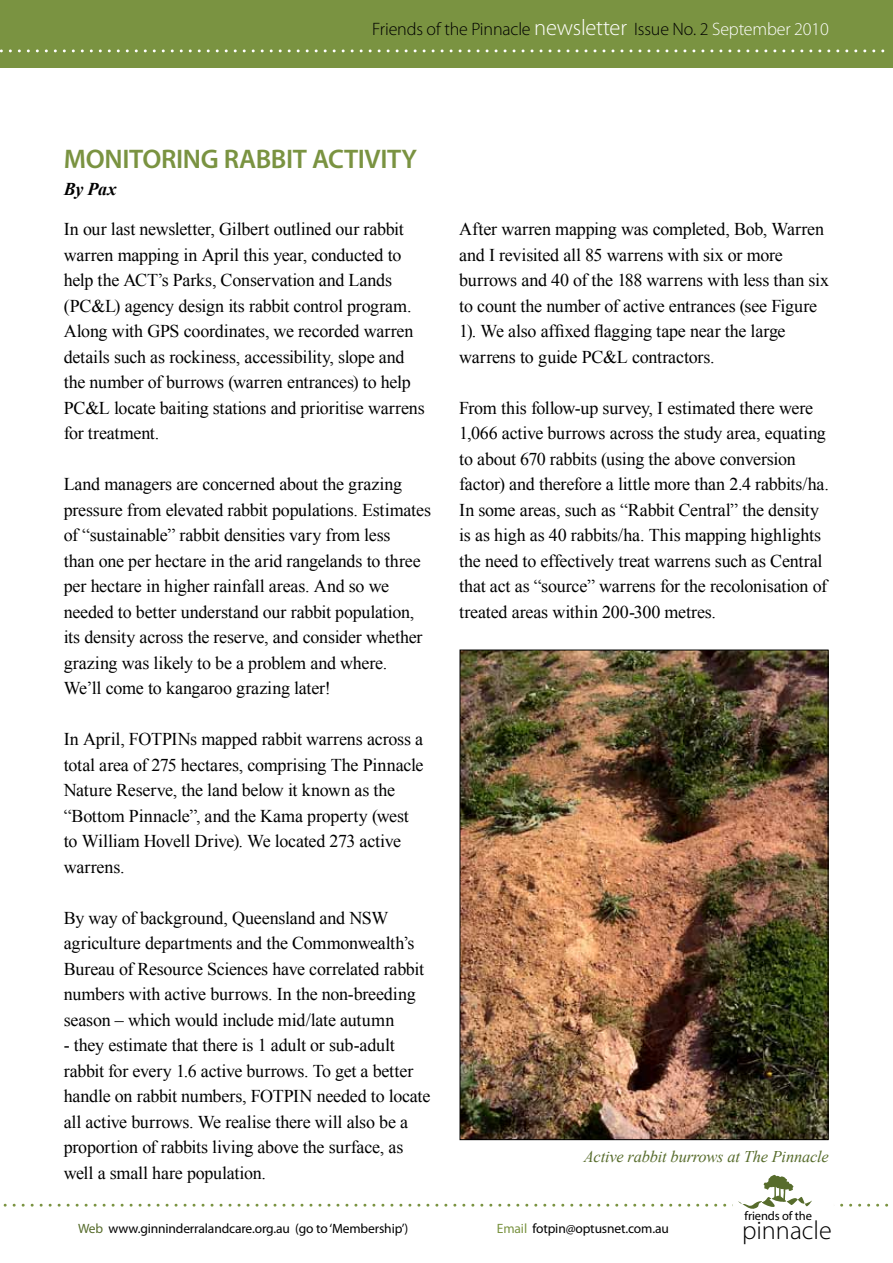
<style>
.page{position:relative;width:893px;height:1263px;background:#fff}
.page>*{position:absolute;margin:0;border:0;box-sizing:border-box;transform-origin:0 0}
.t1{font:600 27px "Myriad Pro";letter-spacing:-.015em;color:#7a9341}
.t2{font:300 26.1px "Myriad Pro";color:#000}
.t3{font:18px/25.5px "Times New Roman";letter-spacing:-.01em;color:#000}
.t4{font:300 18px "Myriad Pro";letter-spacing:-.01em;color:#000}
.t5{font:italic 700 18px "Times New Roman";color:#000}
.t6{font:italic 16.35px "Times New Roman";letter-spacing:-.01em;color:#576c2c}
.t7{font:13.5px "Myriad Pro";letter-spacing:-.01em;color:#000}
.t8{font:12.45px "Myriad Pro";letter-spacing:-.01em;color:#000}
.s1{font-size:22.5px;color:#fff}
.s2{color:#fff}
.s3{color:#576c2c}
.s4{color:#7a9341}
</style>
<div class="page">
<svg style="left:3px;top:1174px;width:886px;height:41px"></svg>
<div style="left:0;top:0;width:893px;height:67px;background:#7a9341"></div>
<svg style="left:0;top:49px;width:885px;height:3px"></svg>
<img style="left:462px;top:652px;width:364px;height:486px">
<p class="t4" style="left:372px;top:19px;width:458px">Friends of the Pinnacle <span class="s1">newsletter</span> Issue No. 2 <span class="s2">September 2010</span></p>
<h1 class="t1" style="left:64px;top:144px;width:355px">MONITORING RABB IT ACTIVITY</h1>
<p class="t5" style="left:64px;top:176px;width:54px">By Pax</p>
<p class="t3" style="left:64px;top:216px;width:363px">In our last newsletter, Gilbert outlined our rabbit warren mapping in April this year, conducted to help the ACT’s Parks, Conservation and Lands (PC&amp;L) agency design its rabbit control program.<br>Along with GPS coordinates, we recorded warren details such as rockiness, accessibility, slope and the number of burrows (warren entrances) to help PC&amp;L locate baiting stations and prioritise warrens for treatment.</p>
<p class="t3" style="left:64px;top:471px;width:369px">Land managers are concerned about the grazing pressure from elevated rabbit populations. Estimates of “sustainable” rabbit densities vary from less<br>than one per hectare in the arid rangelands to three per hectare in higher rainfall areas. And so we needed to better understand our rabbit population, its density across the reserve, and consider whether grazing was likely to be a problem and where.<br>We’ll come to kangaroo grazing later!</p>
<p class="t3" style="left:64px;top:726px;width:361px">In April, FOTPINs mapped rabbit warrens across a total area of 275 hectares, comprising The Pinnacle Nature Reserve, the land below it known as the “Bottom Pinnacle”, and the Kama property (west to William Hovell Drive). We located 273 active warrens.</p>
<p class="t3" style="left:64px;top:905px;width:362px">By way of background, Queensland and NSW agriculture departments and the Commonwealth’s Bureau of Resource Sciences have correlated rabbit numbers with active burrows. In the non-breeding season – which would include mid/late autumn</p>
<p class="t3" style="left:64px;top:1032px;width:368px">- they estimate that there is 1 adult or sub-adult rabbit for every 1.6 active burrows. To get a better handle on rabbit numbers, FOTPIN needed to locate all active burrows. We realise there will also be a proportion of rabbits living above the surface, as well a small hare population.</p>
<p class="t3" style="left:459px;top:216px;width:371px">After warren mapping was completed, Bob, Warren and I revisited all 85 warrens with six or more burrows and 40 of the 188 warrens with less than six to count the number of active entrances (see Figure 1). We also affixed flagging tape near the large warrens to guide PC&amp;L contractors.</p>
<p class="t3" style="left:459px;top:395px;width:371px">From this follow-up survey, I estimated there were 1,066 active burrows across the study area, equating to about 670 rabbits (using the above conversion factor) and therefore a little more than 2.4 rabbits/ha.<br>In some areas, such as “Rabbit Central” the density is as high as 40 rabbits/ha. This mapping highlights the need to effectively treat warrens such as Central that act as “source” warrens for the recolonisation of treated areas within 200-300 metres.</p>
<p class="t6" style="left:584px;top:1145px;width:247px">Active rabbit burrows at The Pinnacle</p>
<p class="t8" style="left:744px;top:1209px;width:69px">friends of the</p>
<p class="t7" style="left:78px;top:1221px;width:332px"><span class="s3">Web</span> www.ginninderralandcare.org.au (go to ‘Membership’)</p>
<p class="t7" style="left:497px;top:1221px;width:173px"><span class="s4">Email</span> fotpin@optusnet.com.au</p>
<h2 class="t2" style="left:742px;top:1216px;width:91px">pinnacle</h2>
</div>
